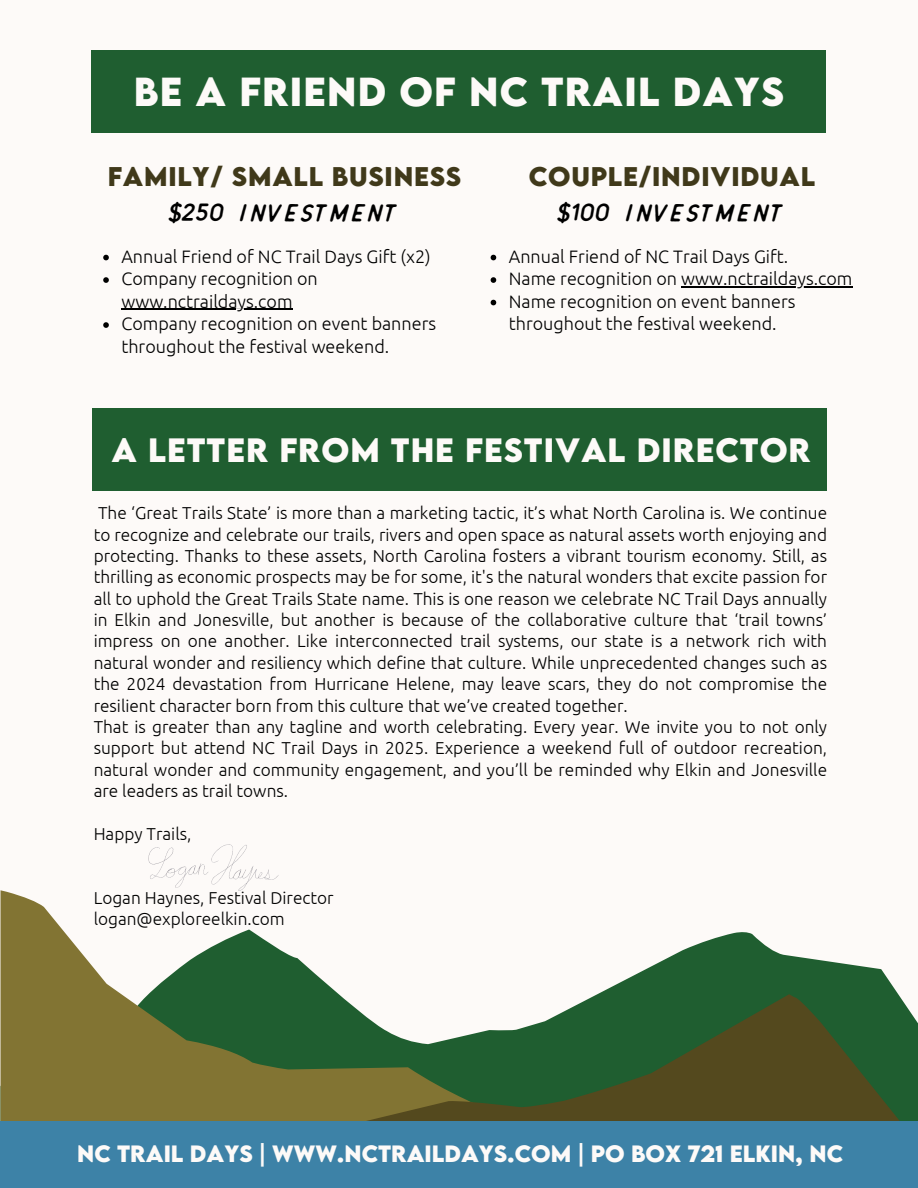
<style>
.page{position:relative;width:918px;height:1188px;background:#fdfaf8}
.page>*{position:absolute;margin:0;border:0;box-sizing:border-box;transform-origin:0 0}
.t1{font:700 36px "LEMONMILK";letter-spacing:.035em;color:#fdfaf8}
.t2{font:700 30px "LEMONMILK";letter-spacing:.03em;color:#fdfaf8}
.t3{font:700 24px "LEMONMILK";letter-spacing:.03em;color:#40391a}
.t4{font:24px "Restless Youth Small Caps";color:#000}
.t5{font:700 21px "LEMONMILK";letter-spacing:.09em;color:#fdfaf8}
.t6{font:300 18px/22.5px "Ubuntu";color:#000}
.t7{font:300 17.25px/21.3px "Ubuntu";color:#000;text-align:justify}
</style>
<div class="page">
<svg style="left:598px;top:932px;width:300px;height:62px;fill:#1f5e30"></svg>
<svg style="left:1px;top:890px;width:338px;height:104px"></svg>
<svg style="left:1px;top:994px;width:917px;height:127px;background:#596b3b"></svg>
<div style="left:0;top:1121px;width:918px;height:67px;background:#3d82a7"></div>
<div style="left:92px;top:51px;width:734px;height:82px;background:#1f5e30"></div>
<div style="left:93px;top:408px;width:734px;height:83px;background:#1f5e30"></div>
<img style="left:131px;top:844px;width:160px;height:75px">
<svg style="left:103px;top:255px;width:6px;height:5px"></svg>
<svg style="left:103px;top:277px;width:6px;height:6px"></svg>
<hr style="left:121px;top:309px;width:172px;height:1px;background:#000">
<svg style="left:103px;top:322px;width:6px;height:6px"></svg>
<svg style="left:491px;top:255px;width:5px;height:5px"></svg>
<svg style="left:491px;top:277px;width:5px;height:6px"></svg>
<hr style="left:681px;top:286px;width:171px;height:1px;background:#000">
<svg style="left:491px;top:300px;width:5px;height:5px"></svg>
<h3 class="t1" style="left:134px;top:67px;width:652px">BE A FRIEND OF NC TRAIL DAYS</h3>
<h3 class="t3" style="left:108px;top:160px;width:355px">FAMILY/ SMALL BUSINESS</h3>
<h4 class="t4" style="left:171px;top:197px;width:229px">$250 INVESTMENT</h4>
<h4 class="t6" style="left:121px;top:245px;width:311px">Annual Friend of NC Trail Days Gift (x2)</h4>
<p class="t6" style="left:121px;top:267px;width:198px">Company recognition on</p>
<p class="t6" style="left:121px;top:290px;width:316px">www.nctraildays.com<br>Company recognition on event banners</p>
<p class="t6" style="left:121px;top:335px;width:269px">throughout the festival weekend.</p>
<p class="t3" style="left:529px;top:160px;width:288px">COUPLE/INDIVIDUAL</p>
<p class="t4" style="left:560px;top:197px;width:226px">$100 INVESTMENT</p>
<p class="t6" style="left:509px;top:245px;width:281px">Annual Friend of NC Trail Days Gift.</p>
<h2 class="t6" style="left:509px;top:267px;width:345px">Name recognition on www.nctraildays.com</h2>
<p class="t6" style="left:509px;top:290px;width:288px">Name recognition on event banners</p>
<p class="t6" style="left:509px;top:312px;width:269px">throughout the festival weekend.</p>
<p class="t2" style="left:112px;top:430px;width:701px">A LETTER FROM THE FESTIVAL DIRECTOR</p>
<p class="t7" style="left:94px;top:502px;width:735px">The ‘Great Trails State’ is more than a marketing tactic, it’s what North Carolina is. We continue to recognize and celebrate our trails, rivers and open space as natural assets worth enjoying and protecting. Thanks to these assets, North Carolina fosters a vibrant tourism economy. Still, as thrilling as economic prospects may be for some, it's the natural wonders that excite passion for all to uphold the Great Trails State name. This is one reason we celebrate NC Trail Days annually in Elkin and Jonesville, but another is because of the collaborative culture that ‘trail towns’ impress on one another. Like interconnected trail systems, our state is a network rich with natural wonder and resiliency which define that culture. While unprecedented changes such as the 2024 devastation from Hurricane Helene, may leave scars, they do not compromise the resilient character born from this culture that we’ve created together.</p>
<p class="t7" style="left:94px;top:716px;width:735px">That is greater than any tagline and worth celebrating. Every year. We invite you to not only support but attend NC Trail Days in 2025. Experience a weekend full of outdoor recreation, natural wonder and community engagement, and you’ll be reminded why Elkin and Jonesville are leaders as trail towns.</p>
<p class="t7" style="left:94px;top:823px;width:99px">Happy Trails,</p>
<p class="t7" style="left:94px;top:887px;width:241px">Logan Haynes, Festival Director</p>
<h5 class="t7" style="left:94px;top:908px;width:192px">logan@exploreelkin.com</h5>
<h1 class="t5" style="left:77px;top:1140px;width:767px">NC TRAIL DAYS | WWW.NCTRAILDAYS.COM | PO BOX 721 ELKIN, NC</h1>
</div>
